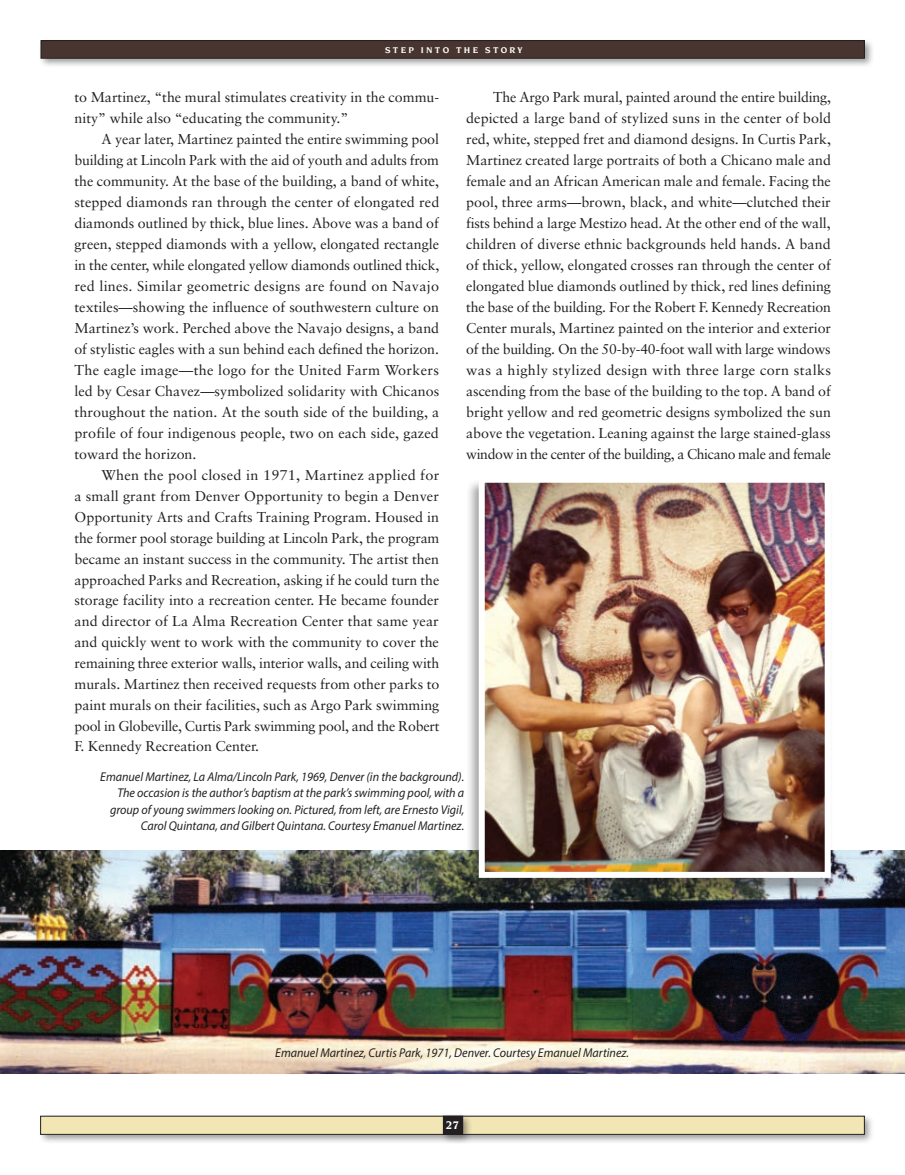
<style>
.page{position:relative;width:905px;height:1175px;background:#fff}
.page>*{position:absolute;margin:0;border:0;box-sizing:border-box;transform-origin:0 0}
.t1{font:14.25px/21px "Sabon";color:#231f20;text-align:justify}
.t2{font:italic 12.75px/16.5px "Myriad Pro";color:#231f20;text-align:right;scale:.95 1}
.t3{font:700 12px "Novarese";color:#fff}
.t4{font:700 9px "Novarese";letter-spacing:.25em;color:#fff}
</style>
<div class="page">
<div style="left:38px;top:1113px;width:836px;height:31px;background:#231f20;opacity:.45"></div>
<div style="left:41px;top:1116px;width:823px;height:18px;background:#f1e6b4"></div>
<div style="left:440px;top:1113px;width:32px;height:31px;background:#231f20;opacity:.45"></div>
<div style="left:443px;top:1116px;width:19px;height:18px;background:#231f20"></div>
<div style="left:443px;top:1116px;width:20px;height:18px;border:1px solid #231f20"></div>
<div style="left:38px;top:38px;width:836px;height:30px;background:#231f20;opacity:.45"></div>
<div style="left:41px;top:41px;width:823px;height:17px;background:#483530"></div>
<img style="left:0;top:850px;width:904px;height:223px">
<div style="left:465px;top:478px;width:368px;height:418px;background:#231f20;opacity:.4"></div>
<img style="left:476px;top:478px;width:357px;height:402px">
<p class="t4" style="left:385px;top:45px;width:139px">STEP INTO THE STORY</p>
<p class="t1" style="left:74px;top:86px;width:366px">to Martinez, “the mural stimulates creativity in the commu&shy;nity” while also “educating the community.”</p>
<p class="t1" style="left:74px;top:129px;width:366px;text-indent:27px">A year later, Martinez painted the entire swimming pool building at Lincoln Park with the aid of youth and adults from the community. At the base of the building, a band of white, stepped diamonds ran through the center of elongated red diamonds outlined by thick, blue lines. Above was a band of green, stepped diamonds with a yellow, elongated rectangle in the center, while elongated yellow diamonds outlined thick, red lines. Similar geometric designs are found on Navajo textiles—showing the influence of southwestern culture on Martinez’s work. Perched above the Navajo designs, a band of stylistic eagles with a sun behind each defined the horizon.<br>The eagle image—the logo for the United Farm Workers led by Cesar Chavez—symbolized solidarity with Chicanos throughout the nation. At the south side of the building, a profile of four indigenous people, two on each side, gazed toward the horizon.</p>
<p class="t1" style="left:74px;top:465px;width:366px;text-indent:27px">When the pool closed in 1971, Martinez applied for a small grant from Denver Opportunity to begin a Denver Opportunity Arts and Crafts Training Program. Housed in the former pool storage building at Lincoln Park, the program became an instant success in the community. The artist then approached Parks and Recreation, asking if he could turn the storage facility into a recreation center. He became founder and director of La Alma Recreation Center that same year and quickly went to work with the community to cover the remaining three exterior walls, interior walls, and ceiling with murals. Martinez then received requests from other parks to paint murals on their facilities, such as Argo Park swimming pool in Globeville, Curtis Park swimming pool, and the Robert F. Kennedy Recreation Center.</p>
<p class="t1" style="left:466px;top:87px;width:366px;text-indent:27px">The Argo Park mural, painted around the entire building, depicted a large band of stylized suns in the center of bold red, white, stepped fret and diamond designs. In Curtis Park, Martinez created large portraits of both a Chicano male and female and an African American male and female. Facing the pool, three arms—brown, black, and white—clutched their fists behind a large Mestizo head. At the other end of the wall, children of diverse ethnic backgrounds held hands. A band of thick, yellow, elongated crosses ran through the center of elongated blue diamonds outlined by thick, red lines defining the base of the building. For the Robert F. Kennedy Recreation Center murals, Martinez painted on the interior and exterior of the building. On the 50-by-40-foot wall with large windows was a highly stylized design with three large corn stalks ascending from the base of the building to the top. A band of bright yellow and red geometric designs symbolized the sun above the vegetation. Leaning against the large stained-glass window in the center of the building, a Chicano male and female</p>
<p class="t2" style="left:100px;top:768px;width:384px">Emanuel Martinez, La Alma/Lincoln Park, 1969, Denver (in the background).<br>The occasion is the author’s baptism at the park’s swimming pool, with a group of young swimmers looking on. Pictured, from left, are Ernesto Vigil, Carol Quintana, and Gilbert Quintana. Courtesy Emanuel Martinez.</p>
<p class="t2" style="left:275px;top:1044px;width:374px">Emanuel Martinez, Curtis Park, 1971, Denver. Courtesy Emanuel Martinez.</p>
<p class="t3" style="left:446px;top:1118px;width:15px">27</p>
</div>
